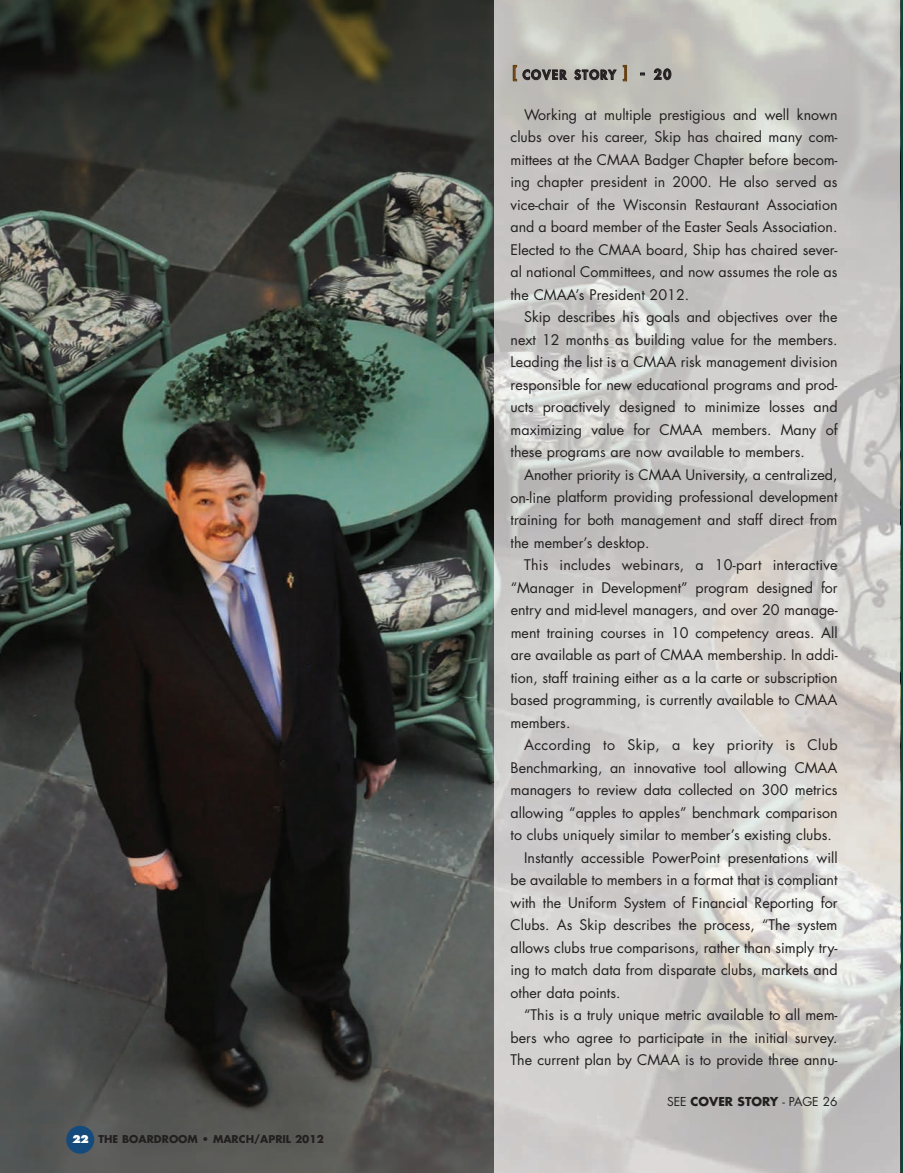
<style>
.page{position:relative;width:903px;height:1173px;background:#fff}
.page>*{position:absolute;margin:0;border:0;box-sizing:border-box;transform-origin:0 0}
.t1{font:14.25px/22.5px "Futura";color:#231f20;text-align:justify}
.t2{font:14.25px "Futura";letter-spacing:.025em;color:#231f20}
.t3{font:800 12.3px "Futura";letter-spacing:.115em;color:#231f20}
.t4{font:12px "Futura";color:#231f20}
.t5{font:700 10.5px "Futura";color:#231f20}
.s1{font-weight:800;color:#fff}
.s2{font-size:16.5px;color:#653f0f}
.s3{font-size:16.5px}
.s4{font-size:13.5px}
.s5{font-weight:700}
</style>
<div class="page">
<img style="left:0;top:0;width:901px;height:1173px">
<div style="left:66px;top:1125px;width:28px;height:28px;background:#144a7c;border-radius:50%"></div>
<hr style="left:901px;top:0;width:2px;height:1173px;background:#004b39">
<img style="left:494px;top:0;width:405px;height:1173px">
<svg style="left:513px;top:65px;width:54px;height:16px"></svg>
<svg style="left:574px;top:69px;width:42px;height:11px"></svg>
<svg style="left:622px;top:65px;width:5px;height:16px"></svg>
<svg style="left:653px;top:69px;width:18px;height:11px"></svg>
<p class="t5" style="left:72px;top:1132px;width:253px"><span class="s1">22</span> THE BOARDROOM • MARCH/APRIL 2012</p>
<p class="t3" style="left:512px;top:67px;width:160px"><span class="s2">[</span> COVER STORY <span class="s2">]</span> <span class="s3">-</span> <span class="s4">20</span></p>
<p class="t1" style="left:510px;top:103px;width:328px;text-indent:14px">Working at multiple prestigious and well known clubs over his career, Skip has chaired many com&shy;mittees at the CMAA Badger Chapter before becom&shy;ing chapter president in 2000. He also served as vice-chair of the Wisconsin Restaurant Association and a board member of the Easter Seals Association.<br>Elected to the CMAA board, Ship has chaired sever&shy;al national Committees, and now assumes the role as the CMAA’s President 2012.</p>
<p class="t1" style="left:510px;top:306px;width:328px;text-indent:14px">Skip describes his goals and objectives over the next 12 months as building value for the members.<br>Leading the list is a CMAA risk management division responsible for new educational programs and prod&shy;ucts proactively designed to minimize losses and maximizing value for CMAA members. Many of these programs are now available to members.</p>
<p class="t1" style="left:510px;top:463px;width:328px;text-indent:14px">Another priority is CMAA University, a centralized, on-line platform providing professional development training for both management and staff direct from the member’s desktop.</p>
<p class="t1" style="left:510px;top:553px;width:328px;text-indent:14px">This includes webinars, a 10-part interactive “Manager in Development” program designed for entry and mid-level managers, and over 20 manage&shy;ment training courses in 10 competency areas. All are available as part of CMAA membership. In addi&shy;tion, staff training either as a la carte or subscription based programming, is currently available to CMAA members.</p>
<p class="t2" style="left:524px;top:735px;width:315px">According to Skip, a key priority is Club</p>
<p class="t1" style="left:510px;top:756px;width:328px">Benchmarking, an innovative tool allowing CMAA</p>
<p class="t1" style="left:510px;top:778px;width:328px">managers to review data collected on 300 metrics</p>
<p class="t1" style="left:510px;top:801px;width:328px">allowing “apples to apples” benchmark comparison</p>
<p class="t1" style="left:510px;top:823px;width:323px">to clubs uniquely similar to member’s existing clubs.</p>
<p class="t1" style="left:524px;top:846px;width:315px">Instantly accessible PowerPoint presentations will</p>
<p class="t1" style="left:510px;top:868px;width:328px">be available to members in a format that is compliant</p>
<p class="t1" style="left:510px;top:891px;width:328px">with the Uniform System of Financial Reporting for</p>
<p class="t1" style="left:510px;top:913px;width:328px">Clubs. As Skip describes the process, “The system</p>
<p class="t1" style="left:510px;top:936px;width:328px">allows clubs true comparisons, rather than simply try-</p>
<p class="t1" style="left:510px;top:958px;width:328px">ing to match data from disparate clubs, markets and</p>
<p class="t1" style="left:510px;top:981px;width:111px">other data points.</p>
<p class="t1" style="left:524px;top:1003px;width:315px">“This is a truly unique metric available to all mem-</p>
<p class="t1" style="left:510px;top:1026px;width:328px">bers who agree to participate in the initial survey.</p>
<p class="t1" style="left:510px;top:1048px;width:328px">The current plan by CMAA is to provide three annu-</p>
<p class="t4" style="left:667px;top:1093px;width:172px">SEE <span class="s5">COVER STORY</span> - PAGE 26</p>
</div>
